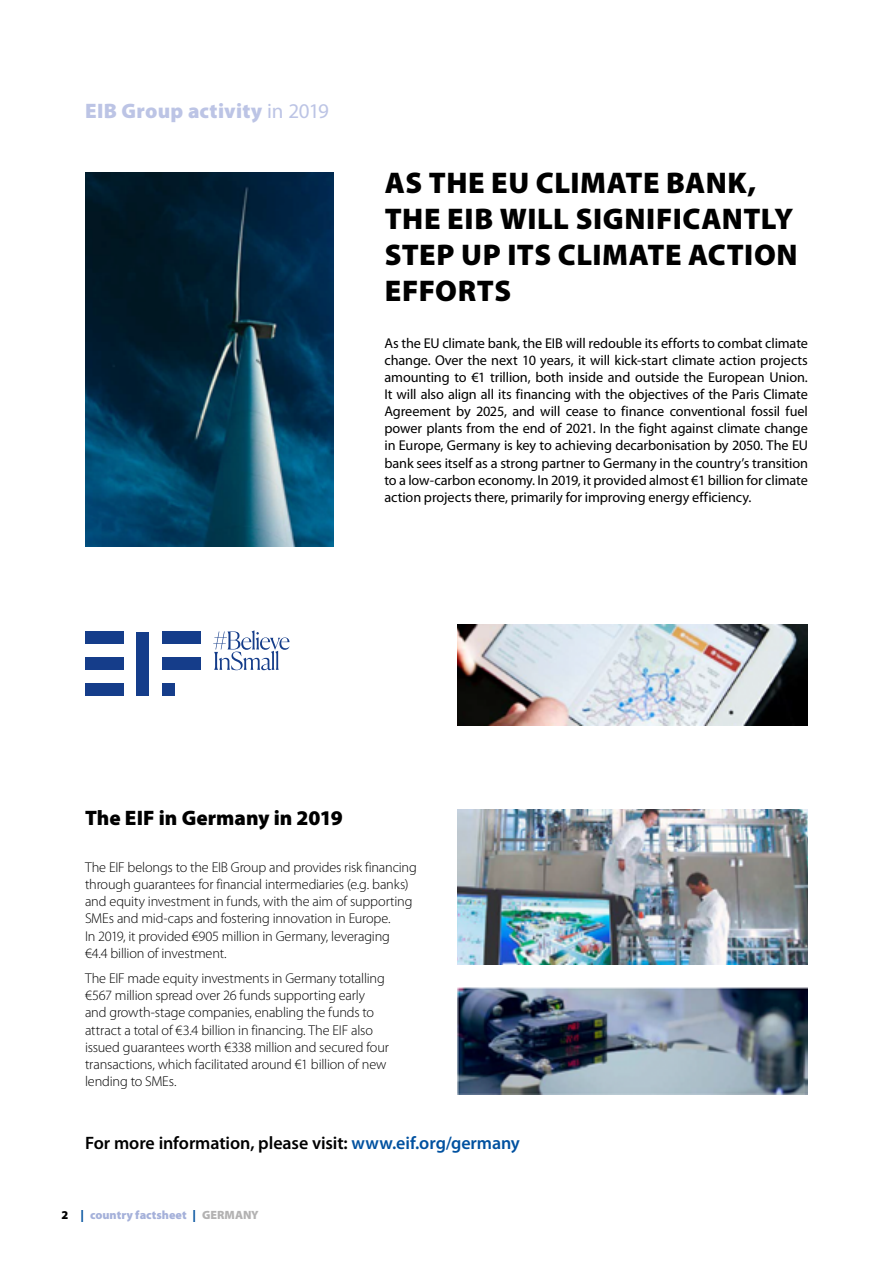
<style>
.page{position:relative;width:893px;height:1263px;background:#fff}
.page>*{position:absolute;margin:0;border:0;box-sizing:border-box;transform-origin:0 0}
.t1{font:900 30px/36px "Myriad Pro";letter-spacing:.015em;color:#000}
.t2{font:900 21px "Myriad Pro";letter-spacing:.01em;color:#bcc4e5}
.t3{font:900 21px "Myriad Pro";color:#000}
.t4{font:600 18px "Myriad Pro";letter-spacing:-.005em;color:#000}
.t5{font:14.25px/17.1px "Myriad Pro";letter-spacing:-.005em;color:#000;text-align:justify}
.t6{font:300 14.25px/17.1px "Myriad Pro";letter-spacing:-.015em;color:#000}
.t7{font:900 12px "Myriad Pro";color:#a5b1da}
.s1{font-weight:400}
.s2{color:#0051a0}
.s3{color:#000}
.s4{color:#00519e}
.s5{color:#b3b2b2}
</style>
<div class="page">
<img style="left:85px;top:173px;width:248px;height:373px">
<div style="left:85px;top:631px;width:39px;height:13px;background:#153d8a"></div>
<div style="left:137px;top:631px;width:12px;height:64px;background:#153d8a"></div>
<div style="left:162px;top:683px;width:13px;height:12px;background:#153d8a"></div>
<div style="left:85px;top:657px;width:39px;height:13px;background:#153d8a"></div>
<div style="left:162px;top:631px;width:38px;height:13px;background:#153d8a"></div>
<div style="left:162px;top:657px;width:38px;height:13px;background:#153d8a"></div>
<div style="left:85px;top:683px;width:39px;height:12px;background:#153d8a"></div>
<svg style="left:213px;top:630px;width:76px;height:40px"></svg>
<img style="left:457px;top:624px;width:351px;height:102px">
<img style="left:457px;top:987px;width:351px;height:107px">
<img style="left:457px;top:809px;width:351px;height:156px">
<h2 class="t2" style="left:85px;top:99px;width:246px">EIB Group activity <span class="s1">in 2019</span></h2>
<h1 class="t1" style="left:385px;top:165px;width:414px">AS THE EU CLIMATE BANK,<br>THE EIB WILL SIGNIFICANTLY<br>STEP UP ITS CLIMATE ACTION<br>EFFORTS</h1>
<p class="t5" style="left:384px;top:335px;width:425px">As the EU climate bank, the EIB will redouble its efforts to combat climate change. Over the next 10 years, it will kick-start climate action projects amounting to €1 trillion, both inside and outside the European Union.<br>It will also align all its financing with the objectives of the Paris Climate Agreement by 2025, and will cease to finance conventional fossil fuel power plants from the end of 2021. In the fight against climate change in Europe, Germany is key to achieving decarbonisation by 2050. The EU bank sees itself as a strong partner to Germany in the country’s transition to a low-carbon economy. In 2019, it provided almost €1 billion for climate action projects there, primarily for improving energy efficiency.</p>
<h2 class="t3" style="left:85px;top:806px;width:259px">The EIF in Germany in 2019</h2>
<p class="t6" style="left:85px;top:859px;width:333px">The EIF belongs to the EIB Group and provides risk financing through guarantees for financial intermediaries (e.g. banks) and equity investment in funds, with the aim of supporting SMEs and mid-caps and fostering innovation in Europe.<br>In 2019, it provided €905 million in Germany, leveraging<br>€4.4 billion of investment.</p>
<p class="t6" style="left:85px;top:970px;width:305px">The EIF made equity investments in Germany totalling €567 million spread over 26 funds supporting early and growth-stage companies, enabling the funds to attract a total of €3.4 billion in financing. The EIF also issued guarantees worth €338 million and secured four transactions, which facilitated around €1 billion of new lending to SMEs.</p>
<p class="t4" style="left:85px;top:1133px;width:436px">For more information, please visit: <span class="s2">www.eif.org/germany</span></p>
<p class="t7" style="left:62px;top:1208px;width:199px"><span class="s3">2</span> <span class="s4">|</span> country factsheet <span class="s4">|</span> <span class="s5">GERMANY</span></p>
</div>
